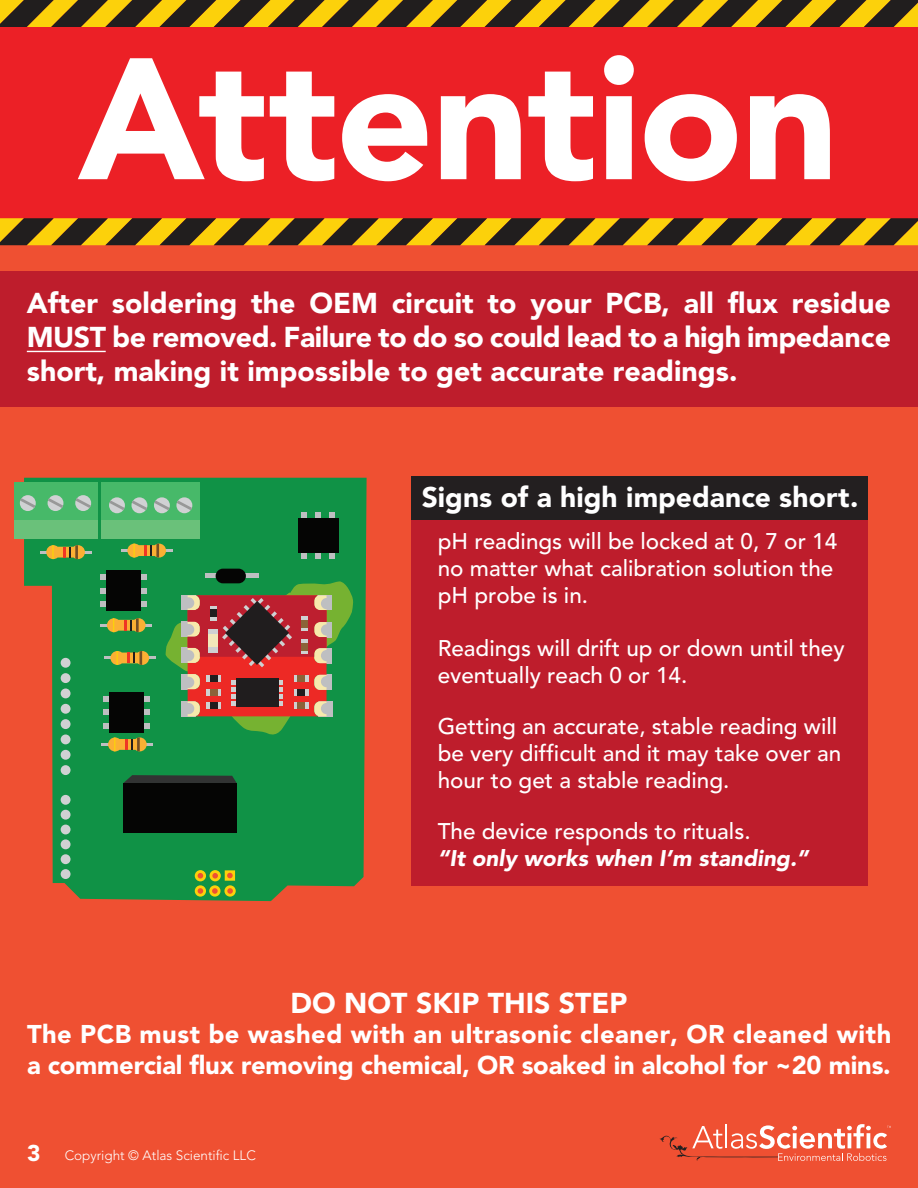
<style>
.page{position:relative;width:918px;height:1188px;background:#ef5032}
.page>*{position:absolute;margin:0;border:0;box-sizing:border-box;transform-origin:0 0}
.t1{font:900 170.85px "Avenir";letter-spacing:-.015em;color:#fff}
.t2{font:900 28.5px/34.2px "Avenir";color:#fff;text-align:justify}
.t3{font:900 28.2px "Avenir";color:#fff}
.t4{font:900 25.5px/30.6px "Avenir";letter-spacing:-.01em;color:#fff}
.t5{font:500 22.5px/27px "Avenir";color:#fff}
.t6{font:italic 900 22.5px/27px "Avenir";color:#fff}
.t7{font:300 13.5px "Avenir";color:#fff}
.s1{font-weight:500;font-style:normal}
.s2{font-weight:900;font-size:22.65px}
</style>
<div class="page">
<div style="left:411px;top:476px;width:457px;height:44px;background:#231f20"></div>
<div style="left:411px;top:520px;width:457px;height:365px;background:#be1d2c"></div>
<div style="left:0;top:12px;width:918px;height:221px;background:#ec2026"></div>
<svg style="left:0;top:0;width:918px;height:27px;background:#836d15"></svg>
<svg style="left:0;top:218px;width:918px;height:27px;background:#846c15"></svg>
<svg style="left:24px;top:478px;width:343px;height:423px;background:#2d8943"></svg>
<div style="left:15px;top:483px;width:83px;height:56px;background:#6ac17a"></div>
<div style="left:61px;top:869px;width:10px;height:10px;background:#d0d1d3;border-radius:50%"></div>
<div style="left:61px;top:854px;width:10px;height:10px;background:#d0d1d3;border-radius:50%"></div>
<div style="left:61px;top:839px;width:10px;height:10px;background:#d0d1d3;border-radius:50%"></div>
<div style="left:61px;top:825px;width:10px;height:9px;background:#d0d1d3;border-radius:50%"></div>
<div style="left:61px;top:810px;width:10px;height:10px;background:#d0d1d3;border-radius:50%"></div>
<div style="left:61px;top:795px;width:10px;height:10px;background:#d0d1d3;border-radius:50%"></div>
<div style="left:14px;top:483px;width:84px;height:37px;background:#47b969"></div>
<div style="left:61px;top:765px;width:10px;height:10px;background:#d0d1d3;border-radius:50%"></div>
<div style="left:61px;top:750px;width:10px;height:10px;background:#d0d1d3;border-radius:50%"></div>
<div style="left:61px;top:735px;width:10px;height:9px;background:#d0d1d3;border-radius:50%"></div>
<div style="left:61px;top:719px;width:10px;height:10px;background:#d0d1d3;border-radius:50%"></div>
<div style="left:61px;top:704px;width:10px;height:10px;background:#d0d1d3;border-radius:50%"></div>
<div style="left:61px;top:689px;width:10px;height:9px;background:#d0d1d3;border-radius:50%"></div>
<div style="left:61px;top:673px;width:10px;height:10px;background:#d0d1d3;border-radius:50%"></div>
<div style="left:61px;top:658px;width:10px;height:10px;background:#d0d1d3;border-radius:50%"></div>
<svg style="left:75px;top:495px;width:16px;height:16px"></svg>
<div style="left:48px;top:495px;width:15px;height:16px;background:#d0d1d3;border-radius:50%"></div>
<svg style="left:20px;top:495px;width:16px;height:16px"></svg>
<svg style="left:195px;top:870px;width:41px;height:27px"></svg>
<div style="left:100px;top:601px;width:47px;height:6px;background:#bebfc1"></div>
<div style="left:100px;top:588px;width:47px;height:6px;background:#bebfc1"></div>
<div style="left:100px;top:574px;width:47px;height:6px;background:#bebfc1"></div>
<div style="left:106px;top:570px;width:35px;height:41px;background:#050504"></div>
<div style="left:301px;top:513px;width:6px;height:46px;background:#bebfc1"></div>
<div style="left:315px;top:513px;width:6px;height:46px;background:#bebfc1"></div>
<div style="left:329px;top:513px;width:6px;height:46px;background:#bebfc1"></div>
<div style="left:298px;top:519px;width:40px;height:34px;background:#050504"></div>
<hr style="left:104px;top:657px;width:51px;height:2px;background:#bebfc1">
<svg style="left:110px;top:651px;width:39px;height:14px"></svg>
<hr style="left:101px;top:624px;width:51px;height:2px;background:#bebfc1">
<svg style="left:107px;top:618px;width:39px;height:14px"></svg>
<hr style="left:102px;top:743px;width:51px;height:3px;background:#bebfc1">
<svg style="left:108px;top:737px;width:39px;height:14px"></svg>
<hr style="left:121px;top:549px;width:51px;height:3px;background:#bebfc1">
<svg style="left:127px;top:544px;width:39px;height:14px"></svg>
<hr style="left:40px;top:551px;width:51px;height:2px;background:#bebfc1">
<svg style="left:46px;top:545px;width:39px;height:14px"></svg>
<hr style="left:206px;top:574px;width:53px;height:4px;background:#bebfc1">
<div style="left:216px;top:569px;width:30px;height:14px;background:#050504;border-radius:7px"></div>
<div style="left:123px;top:783px;width:114px;height:49px;background:#050504"></div>
<svg style="left:123px;top:775px;width:114px;height:8px"></svg>
<div style="left:103px;top:723px;width:46px;height:6px;background:#bebfc1"></div>
<div style="left:103px;top:709px;width:46px;height:6px;background:#bebfc1"></div>
<div style="left:103px;top:696px;width:46px;height:6px;background:#bebfc1"></div>
<div style="left:109px;top:692px;width:35px;height:41px;background:#050504"></div>
<div style="left:102px;top:483px;width:98px;height:56px;background:#6ac17a"></div>
<div style="left:102px;top:483px;width:98px;height:37px;background:#47b969"></div>
<svg style="left:176px;top:497px;width:16px;height:16px"></svg>
<svg style="left:154px;top:497px;width:16px;height:16px"></svg>
<div style="left:132px;top:497px;width:15px;height:16px;background:#d0d1d3;border-radius:50%"></div>
<svg style="left:109px;top:497px;width:16px;height:16px"></svg>
<svg style="left:177px;top:501px;width:15px;height:9px"></svg>
<svg style="left:154px;top:501px;width:15px;height:9px"></svg>
<svg style="left:132px;top:501px;width:15px;height:9px"></svg>
<svg style="left:109px;top:501px;width:16px;height:9px"></svg>
<svg style="left:76px;top:498px;width:15px;height:10px"></svg>
<svg style="left:48px;top:498px;width:15px;height:10px"></svg>
<svg style="left:20px;top:498px;width:15px;height:10px"></svg>
<svg style="left:166px;top:581px;width:187px;height:154px;background:#7f6843"></svg>
<div style="left:236px;top:679px;width:42px;height:28px;background:#201d1e"></div>
<div style="left:301px;top:616px;width:7px;height:15px;background:#cfd1d2"></div>
<div style="left:301px;top:620px;width:7px;height:8px;background:#8b6339"></div>
<div style="left:210px;top:606px;width:7px;height:14px;background:#cfd1d2"></div>
<div style="left:210px;top:609px;width:7px;height:8px;background:#201d1e"></div>
<div style="left:294px;top:689px;width:15px;height:7px;background:#cfd1d2"></div>
<div style="left:297px;top:689px;width:8px;height:7px;background:#201d1e"></div>
<div style="left:294px;top:675px;width:15px;height:7px;background:#cfd1d2"></div>
<div style="left:297px;top:675px;width:8px;height:7px;background:#8b6339"></div>
<div style="left:294px;top:702px;width:15px;height:7px;background:#cfd1d2"></div>
<div style="left:297px;top:702px;width:8px;height:7px;background:#8b6339"></div>
<svg style="left:206px;top:689px;width:15px;height:7px"></svg>
<div style="left:210px;top:689px;width:7px;height:7px;background:#8b6339"></div>
<svg style="left:206px;top:675px;width:15px;height:7px"></svg>
<div style="left:210px;top:675px;width:7px;height:7px;background:#201d1e"></div>
<svg style="left:206px;top:702px;width:15px;height:7px"></svg>
<div style="left:210px;top:702px;width:7px;height:7px;background:#201d1e"></div>
<div style="left:301px;top:639px;width:7px;height:15px;background:#cfd1d2"></div>
<div style="left:301px;top:643px;width:7px;height:8px;background:#8b6339"></div>
<div style="left:208px;top:629px;width:10px;height:23px;background:#cfd1d2"></div>
<div style="left:208px;top:635px;width:10px;height:12px;background:#f2e8ba"></div>
<div style="left:0;top:271px;width:918px;height:135px;background:#be1d2c"></div>
<hr style="left:27px;top:351px;width:79px;height:1px;background:#fff">
<svg style="left:660px;top:1124px;width:231px;height:37px"></svg>
<p class="t1" style="left:78px;top:16px;width:763px">Attention</p>
<p class="t2" style="left:27px;top:286px;width:866px">After soldering the OEM circuit to your PCB, all flux residue MUST be removed. Failure to do so could lead to a high impedance short, making it impossible to get accurate readings.</p>
<p class="t3" style="left:422px;top:480px;width:438px">Signs of a high impedance short.</p>
<p class="t5" style="left:438px;top:528px;width:401px">pH readings will be locked at 0, 7 or 14 no matter what calibration solution the pH probe is in.</p>
<p class="t5" style="left:438px;top:635px;width:408px">Readings will drift up or down until they eventually reach 0 or 14.</p>
<p class="t5" style="left:438px;top:713px;width:405px">Getting an accurate, stable reading will be very difficult and it may take over an hour to get a stable reading.</p>
<p class="t6" style="left:438px;top:818px;width:372px"><span class="s1">The device responds to rituals.<br></span>“It only works when I’m standing.”</p>
<p class="t2" style="left:291px;top:985px;width:339px">DO NOT SKIP THIS STEP</p>
<p class="t4" style="left:27px;top:1019px;width:866px">The PCB must be washed with an ultrasonic cleaner, OR cleaned with a commercial flux removing chemical, OR soaked in alcohol for ~20 mins.</p>
<p class="t7" style="left:27px;top:1147px;width:230px"><span class="s2">3</span> Copyright © Atlas Scientific LLC</p>
</div>
